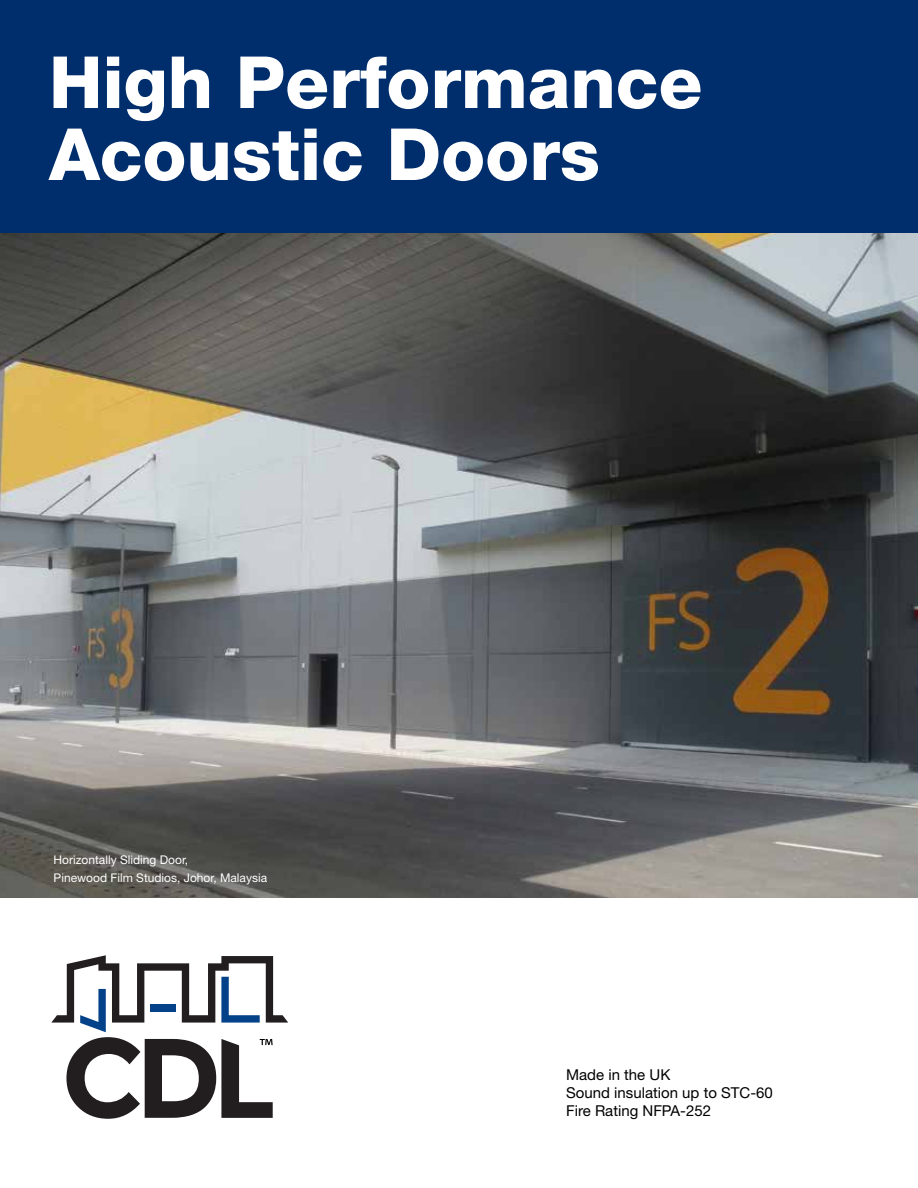
<style>
.page{position:relative;width:918px;height:1188px;background:#fff}
.page>*{position:absolute;margin:0;border:0;box-sizing:border-box;transform-origin:0 0}
.t1{font:800 72px/72px "Helvetica Neue";color:#fff}
.t2{font:15px/18px "Helvetica Neue";color:#000}
.t3{font:12px/18px "Helvetica Neue";color:#fff}
</style>
<div class="page">
<img style="left:0;top:233px;width:918px;height:665px">
<div style="left:0;top:0;width:918px;height:233px;background:#002e6d"></div>
<svg style="left:51px;top:955px;width:237px;height:164px"></svg>
<h1 class="t1" style="left:49px;top:46px;width:655px">High Performance<br>Acoustic Doors</h1>
<p class="t3" style="left:54px;top:851px;width:215px">Horizontally Sliding Door,<br>Pinewood Film Studios, Johor, Malaysia</p>
<p class="t2" style="left:566px;top:1065px;width:208px">Made in the UK<br>Sound insulation up to STC-60<br>Fire Rating NFPA-252</p>
</div>
